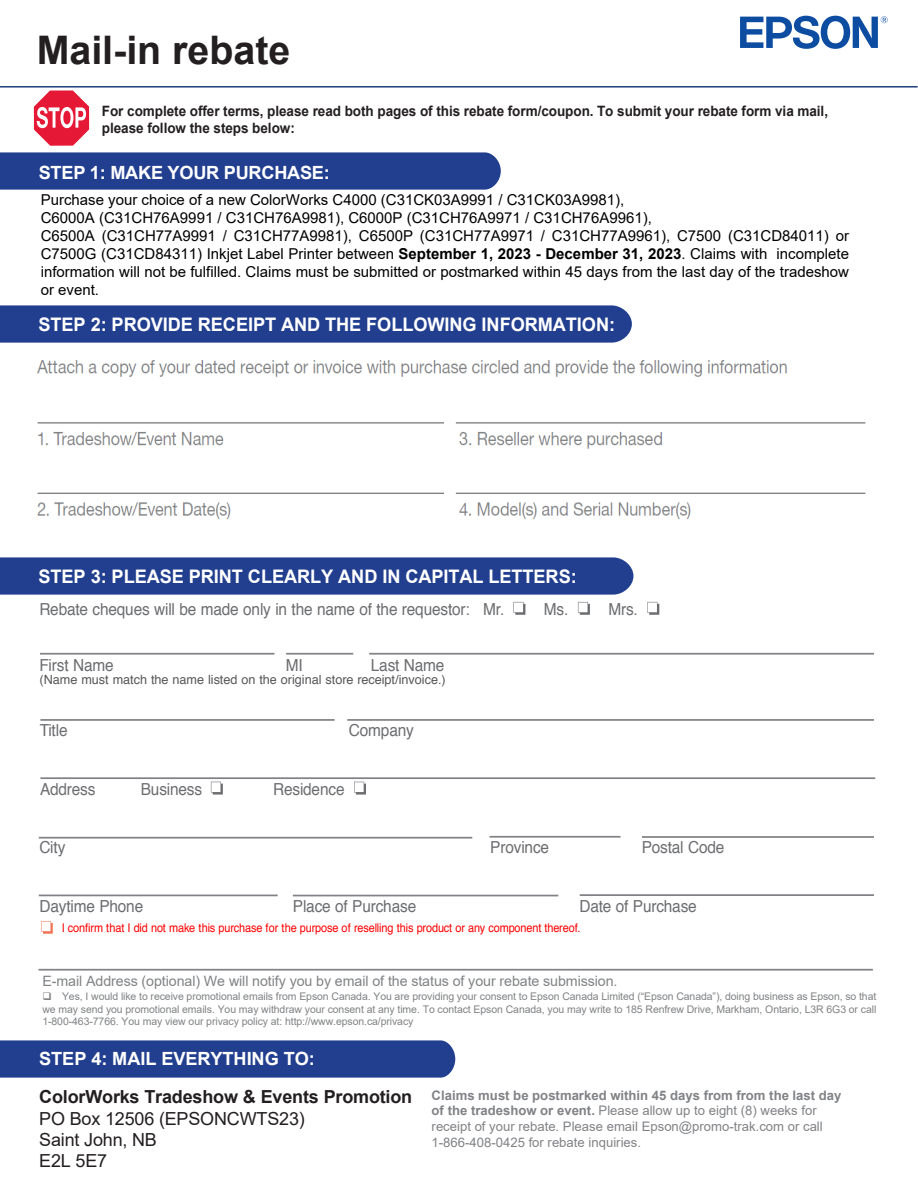
<style>
.page{position:relative;width:918px;height:1188px;background:#fff}
.page>*{position:absolute;margin:0;border:0;box-sizing:border-box;transform-origin:0 0}
.t1{font:700 39.3px "Arial";color:#231f20}
.t2{font:700 18.6px "Arial";letter-spacing:-.005em;color:#fff}
.t3{font:700 18.15px "Arial";letter-spacing:-.015em;color:#fff}
.t4{font:700 18.15px "Arial";letter-spacing:-.005em;color:#fff}
.t5{font:700 18px/21.3px "Arial";letter-spacing:-.01em;color:#231f20}
.t6{font:16.5px "Helvetica";letter-spacing:-.01em;color:#6c6d70;scale:.93 1}
.t7{font:15px/18px "Arial";color:#000}
.t8{font:700 14.25px/16.5px "Arial";letter-spacing:-.005em;color:#231f20;scale:.95 1}
.t9{font:14.25px "Arial";letter-spacing:-.005em;color:#808284}
.t10{font:13.2px/15.8px "Arial";color:#808285}
.t11{font:12.6px "Helvetica";color:#57585a}
.t12{font:12px "Helvetica";letter-spacing:-.015em;color:#f00;scale:.91 1}
.t13{font:10.5px/12.6px "Arial";letter-spacing:-.01em;color:#808284;text-align:justify}
.s1{font-style:inherit}
.s2{font-weight:700}
.s3{font-weight:400}
</style>
<div class="page">
<svg style="left:34px;top:90px;width:55px;height:56px"></svg>
<svg style="left:740px;top:16px;width:148px;height:33px"></svg>
<hr style="left:0;top:86px;width:918px;height:2px;background:#1d3d7b">
<svg style="left:513px;top:602px;width:12px;height:13px"></svg>
<svg style="left:578px;top:602px;width:12px;height:13px"></svg>
<svg style="left:647px;top:602px;width:12px;height:13px"></svg>
<svg style="left:211px;top:782px;width:12px;height:13px"></svg>
<svg style="left:354px;top:782px;width:12px;height:13px"></svg>
<hr style="left:40px;top:653px;width:234px;height:2px;background:#808285">
<hr style="left:286px;top:653px;width:67px;height:2px;background:#808285">
<hr style="left:369px;top:653px;width:505px;height:2px;background:#808285">
<hr style="left:40px;top:719px;width:295px;height:2px;background:#808285">
<hr style="left:347px;top:719px;width:527px;height:2px;background:#808285">
<hr style="left:40px;top:777px;width:835px;height:2px;background:#808285">
<hr style="left:39px;top:837px;width:433px;height:2px;background:#808285">
<hr style="left:490px;top:836px;width:131px;height:2px;background:#808285">
<hr style="left:642px;top:836px;width:232px;height:2px;background:#808285">
<hr style="left:39px;top:895px;width:239px;height:1px;background:#808285">
<hr style="left:293px;top:895px;width:265px;height:1px;background:#808285">
<hr style="left:39px;top:969px;width:834px;height:2px;background:#808285">
<hr style="left:580px;top:894px;width:294px;height:2px;background:#808285">
<svg style="left:41px;top:921px;width:12px;height:13px"></svg>
<img style="left:37px;top:360px;width:829px;height:160px">
<div style="left:0;top:557px;width:633px;height:38px;background:#223f8f"></div>
<div style="left:0;top:152px;width:501px;height:38px;background:#223f8f"></div>
<div style="left:0;top:305px;width:632px;height:38px;background:#223f8f"></div>
<div style="left:0;top:1040px;width:455px;height:38px;background:#223f8f"></div>
<h1 class="t1" style="left:37px;top:23px;width:255px">Mail-in rebate</h1>
<p class="t8" style="left:102px;top:103px;width:766px">For complete offer terms, please read both pages of this rebate form/coupon. <span class="s1">To submit your rebate form via mail, please follow the steps below:</span></p>
<p class="t3" style="left:39px;top:160px;width:293px">STEP 1: MAKE YOUR PURCHASE:</p>
<p class="t7" style="left:41px;top:191px;width:810px">Purchase your choice of a new ColorWorks C4000 (C31CK03A9991 / C31CK03A9981),<br>C6000A (C31CH76A9991 / C31CH76A9981), C6000P (C31CH76A9971 / C31CH76A9961),<br>C6500A (C31CH77A9991 / C31CH77A9981), C6500P (C31CH77A9971 / C31CH77A9961), C7500 (C31CD84011) or C7500G (C31CD84311) Inkjet Label Printer between <span class="s2">September 1, 2023 - December 31, 2023</span>. Claims with incomplete information will not be fulfilled. Claims must be submitted or postmarked within 45 days from the last day of the tradeshow or event.</p>
<p class="t2" style="left:39px;top:311px;width:578px">STEP 2: PROVIDE RECEIPT AND THE FOLLOWING INFORMATION:</p>
<p class="t2" style="left:39px;top:563px;width:540px">STEP 3: PLEASE PRINT CLEARLY AND IN CAPITAL LETTERS:</p>
<p class="t6" style="left:39px;top:602px;width:501px">Rebate cheques will be made only in the name of the requestor: Mr.</p>
<p class="t6" style="left:544px;top:602px;width:28px">Ms.</p>
<p class="t6" style="left:608px;top:602px;width:33px">Mrs.</p>
<p class="t6" style="left:39px;top:658px;width:81px">First Name</p>
<p class="t6" style="left:286px;top:658px;width:20px">MI</p>
<p class="t6" style="left:371px;top:658px;width:81px">Last Name</p>
<p class="t11" style="left:40px;top:675px;width:408px">(Name must match the name listed on the original store receipt/invoice.)</p>
<p class="t6" style="left:40px;top:723px;width:31px">Title</p>
<p class="t6" style="left:349px;top:723px;width:71px">Company</p>
<p class="t6" style="left:40px;top:782px;width:61px">Address</p>
<p class="t6" style="left:141px;top:782px;width:67px">Business</p>
<p class="t6" style="left:273px;top:782px;width:78px">Residence</p>
<p class="t6" style="left:39px;top:841px;width:30px">City</p>
<p class="t6" style="left:490px;top:841px;width:65px">Province</p>
<p class="t6" style="left:642px;top:841px;width:90px">Postal Code</p>
<p class="t6" style="left:40px;top:900px;width:113px">Daytime Phone</p>
<p class="t6" style="left:293px;top:900px;width:134px">Place of Purchase</p>
<p class="t6" style="left:579px;top:900px;width:128px">Date of Purchase</p>
<p class="t12" style="left:62px;top:923px;width:572px">I confirm that I did not make this purchase for the purpose of reselling this product or any component thereof.</p>
<p class="t9" style="left:42px;top:971px;width:577px">E-mail Address (optional) We will notify you by email of the status of your rebate submission.</p>
<p class="t13" style="left:42px;top:990px;width:835px">❑ Yes, I would like to receive promotional emails from Epson Canada. You are providing your consent to Epson Canada Limited (“Epson Canada”), doing business as Epson, so that we may send you promotional emails. You may withdraw your consent at any time. To contact Epson Canada, you may write to 185 Renfrew Drive, Markham, Ontario, L3R 6G3 or call 1-800-463-7766. You may view our privacy policy at: http://www.epson.ca/privacy</p>
<p class="t4" style="left:39px;top:1046px;width:277px">STEP 4: MAIL EVERYTHING TO:</p>
<p class="t5" style="left:39px;top:1087px;width:375px">ColorWorks Tradeshow &amp; Events Promotion<br><span class="s3">PO Box 12506</span> <span class="s3">(EPSONCWTS23)<br></span><span class="s3">Saint John, NB<br>E2L 5E7</span></p>
<p class="t10" style="left:432px;top:1087px;width:411px"><span class="s2">Claims must be postmarked within</span> <span class="s2">45</span> <span class="s2">days from</span> <span class="s2">from the last day of the tradeshow or event</span><span class="s2">.</span> Please allow up to eight (8) weeks for receipt of your rebate. Please email Epson@promo-trak.com or call 1-866-408-0425 for rebate inquiries.</p>
</div>
